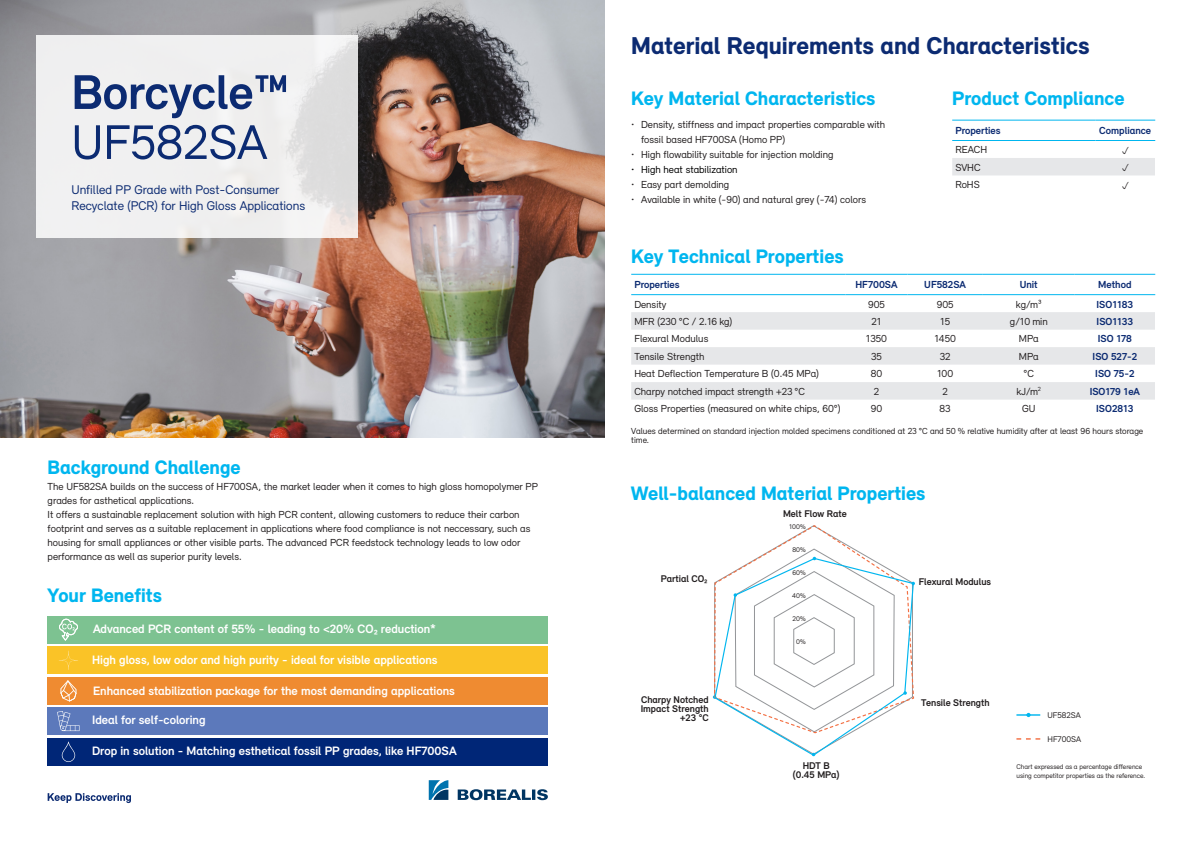
<style>
.page{position:relative;width:1191px;height:842px;background:#fff}
.page>*{position:absolute;margin:0;border:0;box-sizing:border-box;transform-origin:0 0}
.Titel_Headline_1{font:700 50px "Borealis Relevant";color:#0c2b72}
.Titel_Headline_1-2{font:50px "Borealis Relevant";color:#0c2b72}
.Headline_25_pt{font:900 25px "Borealis Relevant";color:#0c2b72}
.Subline_16pt{font:900 20px "Borealis Relevant";color:#00b6ef}
.Headline_25_pt-2{font:900 20px "Borealis Relevant";color:#00b6ef}
.Titel_Subline{font:13px/15.6px "Borealis Relevant";color:#0c2b72}
.t1{font:700 12.5px "Borealis Relevant";color:#fff}
.Aufzählung{font:10.5px/14px "Borealis Relevant";color:#231f20}
.t2{font:700 10.5px "Borealis Relevant";color:#0c2b72}
.t3{font:10.5px "Borealis Relevant";color:#000}
.Tabellen_Text{font:10.5px "Borealis Relevant";color:#231f20}
.Tabelle_Copy_linksbündig{font:700 10px/9px "Borealis Relevant";color:#231f20;text-align:right}
.Tabelle_Copy_linksbündig-2{font:9px/9px "Borealis Relevant";color:#231f20}
.Copy{font:8.5px "Borealis Relevant";color:#231f20}
.Tabelle_Copy_linksbündig-3{font:7px/9px "Borealis Relevant";color:#231f20}
.Copy-2{font:7px "Borealis Relevant";color:#231f20}
</style>
<div class="page">
<div style="left:48px;top:738px;width:500px;height:28px;background:#002677"></div>
<img style="left:0;top:0;width:604px;height:437px">
<div style="left:36px;top:36px;width:321px;height:202px;background:linear-gradient(to right,#f3f4f4,#e8e7e7)"></div>
<svg style="left:48px;top:793px;width:83px;height:10px"></svg>
<svg style="left:429px;top:780px;width:119px;height:20px"></svg>
<svg style="left:631px;top:312px;width:524px;height:88px;fill:#e6e7e9"></svg>
<hr style="left:631px;top:274px;width:214px;height:1px;background:#00b6ef">
<hr style="left:845px;top:274px;width:62px;height:1px;background:#00b6ef">
<hr style="left:907px;top:274px;width:75px;height:1px;background:#00b6ef">
<hr style="left:982px;top:274px;width:92px;height:1px;background:#00b6ef">
<hr style="left:1074px;top:274px;width:81px;height:1px;background:#00b6ef">
<hr style="left:631px;top:294px;width:214px;height:1px;background:#00b6ef">
<hr style="left:845px;top:294px;width:62px;height:1px;background:#00b6ef">
<hr style="left:907px;top:294px;width:75px;height:1px;background:#00b6ef">
<hr style="left:982px;top:294px;width:92px;height:1px;background:#00b6ef">
<hr style="left:1074px;top:294px;width:81px;height:1px;background:#00b6ef">
<hr style="left:1016px;top:714px;width:24px;height:2px;background:#00b6ef">
<svg style="left:1016px;top:738px;width:24px;height:2px"></svg>
<div style="left:48px;top:616px;width:500px;height:28px;background:#7dc291"></div>
<svg style="left:59px;top:618px;width:19px;height:22px"></svg>
<div style="left:48px;top:646px;width:500px;height:28px;background:#fac327"></div>
<svg style="left:62px;top:741px;width:13px;height:21px"></svg>
<div style="left:48px;top:677px;width:500px;height:28px;background:#ef8b31"></div>
<svg style="left:61px;top:680px;width:15px;height:21px"></svg>
<div style="left:48px;top:707px;width:500px;height:28px;background:#5c79bb"></div>
<hr style="left:952px;top:120px;width:143px;height:1px;background:#00b6ef">
<hr style="left:1095px;top:120px;width:60px;height:1px;background:#00b6ef">
<hr style="left:952px;top:140px;width:143px;height:1px;background:#00b6ef">
<hr style="left:1095px;top:140px;width:60px;height:1px;background:#00b6ef">
<svg style="left:713px;top:526px;width:202px;height:230px"></svg>
<svg style="left:57px;top:711px;width:22px;height:20px"></svg>
<svg style="left:59px;top:651px;width:19px;height:19px"></svg>
<div style="left:952px;top:158px;width:203px;height:17px;background:#e6e7e9"></div>
<p class="Titel_Headline_1" style="left:71px;top:62px;width:218px">Borcycle™</p>
<p class="Titel_Headline_1-2" style="left:71px;top:113px;width:197px">UF582SA</p>
<p class="Titel_Subline" style="left:71px;top:182px;width:235px">Unfilled PP Grade with Post-Consumer<br>Recyclate (PCR) for High Gloss Applications</p>
<p class="Headline_25_pt-2" style="left:48px;top:455px;width:194px">Background Challenge</p>
<p class="Aufzählung" style="left:48px;top:479px;width:492px">The UF582SA builds on the success of HF700SA, the market leader when it comes to high gloss homopolymer PP grades for asthetical applications.</p>
<p class="Aufzählung" style="left:48px;top:507px;width:484px">It offers a sustainable replacement solution with high PCR content, allowing customers to reduce their carbon footprint and serves as a suitable replacement in applications where food compliance is not neccessary, such as housing for small appliances or other visible parts. The advanced PCR feedstock technology leads to low odor performance as well as superior purity levels.</p>
<p class="Headline_25_pt-2" style="left:48px;top:583px;width:116px">Your Benefits</p>
<p class="t1" style="left:93px;top:621px;width:345px">Advanced PCR content of 55% - leading to &lt;20% CO2 reduction*</p>
<p class="t1" style="left:92px;top:652px;width:347px">High gloss, low odor and high purity - ideal for visible applications</p>
<p class="t1" style="left:93px;top:683px;width:363px">Enhanced stabilization package for the most demanding applications</p>
<p class="t1" style="left:92px;top:713px;width:115px">Ideal for self-coloring</p>
<p class="t1" style="left:92px;top:743px;width:366px">Drop in solution - Matching esthetical fossil PP grades, like HF700SA</p>
<p class="Headline_25_pt" style="left:631px;top:31px;width:460px">Material Requirements and Characteristics</p>
<p class="Subline_16pt" style="left:631px;top:86px;width:246px">Key Material Characteristics</p>
<p class="Aufzählung" style="left:641px;top:117px;width:246px;line-height:15px;text-indent:-10px">• Density, stiffness and impact properties comparable with fossil based HF700SA (Homo PP)</p>
<p class="Aufzählung" style="left:631px;top:147px;width:204px">• High flowability suitable for injection molding</p>
<p class="t3" style="left:631px;top:163px;width:108px">• High heat stabilization</p>
<p class="Aufzählung" style="left:631px;top:177px;width:100px">• Easy part demolding</p>
<p class="Aufzählung" style="left:631px;top:192px;width:236px">• Available in white (-90) and natural grey (-74) colors</p>
<p class="Subline_16pt" style="left:631px;top:244px;width:214px">Key Technical Properties</p>
<p class="Subline_16pt" style="left:952px;top:86px;width:174px">Product Compliance</p>
<p class="t2" style="left:955px;top:124px;width:47px">Properties</p>
<p class="t2" style="left:1099px;top:124px;width:53px">Compliance</p>
<p class="Tabellen_Text" style="left:955px;top:144px;width:33px">REACH</p>
<p class="Tabellen_Text" style="left:955px;top:161px;width:27px">SVHC</p>
<p class="Tabellen_Text" style="left:955px;top:178px;width:26px">RoHS</p>
<p class="t2" style="left:634px;top:279px;width:47px">Properties</p>
<p class="t2" style="left:855px;top:279px;width:43px">HF700SA</p>
<p class="t2" style="left:924px;top:279px;width:43px">UF582SA</p>
<p class="t2" style="left:1019px;top:279px;width:20px">Unit</p>
<p class="t2" style="left:1098px;top:279px;width:35px">Method</p>
<p class="Aufzählung" style="left:634px;top:297px;width:34px">Density</p>
<p class="Aufzählung" style="left:868px;top:297px;width:18px">905</p>
<p class="Aufzählung" style="left:936px;top:297px;width:18px">905</p>
<p class="Aufzählung" style="left:1015px;top:297px;width:27px">kg/m³</p>
<p class="t2" style="left:1096px;top:298px;width:38px">ISO1183</p>
<p class="Aufzählung" style="left:634px;top:314px;width:99px">MFR (230 °C / 2.16 kg)</p>
<p class="Aufzählung" style="left:871px;top:314px;width:11px">21</p>
<p class="Aufzählung" style="left:940px;top:314px;width:11px">15</p>
<p class="Aufzählung" style="left:1009px;top:314px;width:39px">g/10 min</p>
<p class="t2" style="left:1096px;top:315px;width:38px">ISO1133</p>
<p class="Aufzählung" style="left:634px;top:332px;width:75px">Flexural Modulus</p>
<p class="Aufzählung" style="left:866px;top:332px;width:23px">1350</p>
<p class="Aufzählung" style="left:934px;top:332px;width:23px">1450</p>
<p class="Aufzählung" style="left:1018px;top:332px;width:21px">MPa</p>
<p class="t2" style="left:1097px;top:333px;width:35px">ISO 178</p>
<p class="Aufzählung" style="left:634px;top:349px;width:72px">Tensile Strength</p>
<p class="Aufzählung" style="left:871px;top:349px;width:12px">35</p>
<p class="Aufzählung" style="left:939px;top:349px;width:12px">32</p>
<p class="Aufzählung" style="left:1018px;top:349px;width:21px">MPa</p>
<p class="t2" style="left:1092px;top:350px;width:46px">ISO 527-2</p>
<p class="Aufzählung" style="left:634px;top:367px;width:186px">Heat Deflection Temperature B (0.45 MPa)</p>
<p class="Aufzählung" style="left:870px;top:367px;width:13px">80</p>
<p class="Aufzählung" style="left:937px;top:367px;width:18px">100</p>
<p class="Aufzählung" style="left:1023px;top:367px;width:12px">°C</p>
<p class="t2" style="left:1095px;top:368px;width:41px">ISO 75-2</p>
<p class="Aufzählung" style="left:634px;top:384px;width:172px">Charpy notched impact strength +23 °C</p>
<p class="Aufzählung" style="left:874px;top:384px;width:7px">2</p>
<p class="Aufzählung" style="left:942px;top:384px;width:7px">2</p>
<p class="Aufzählung" style="left:1016px;top:384px;width:26px">kJ/m<sup>2</sup></p>
<p class="t2" style="left:1089px;top:385px;width:52px">ISO179 1eA</p>
<p class="Aufzählung" style="left:634px;top:402px;width:207px">Gloss Properties (measured on white chips, 60°)</p>
<p class="Aufzählung" style="left:870px;top:402px;width:13px">90</p>
<p class="Aufzählung" style="left:939px;top:402px;width:13px">83</p>
<p class="Aufzählung" style="left:1022px;top:402px;width:15px">GU</p>
<p class="t2" style="left:1096px;top:402px;width:39px">ISO2813</p>
<p class="Tabelle_Copy_linksbündig-2" style="left:631px;top:427px;width:513px">Values determined on standard injection molded specimens conditioned at 23 °C and 50 % relative humidity after at least 96 hours storage time.</p>
<p class="Subline_16pt" style="left:631px;top:481px;width:296px">Well-balanced Material Properties</p>
<p class="Tabelle_Copy_linksbündig" style="left:783px;top:509px;width:65px">Melt Flow Rate</p>
<p class="Copy-2" style="left:789px;top:522px;width:18px">100%</p>
<p class="Copy-2" style="left:792px;top:545px;width:15px">80%</p>
<p class="Copy-2" style="left:792px;top:568px;width:15px">60%</p>
<p class="Copy-2" style="left:792px;top:591px;width:15px">40%</p>
<p class="Copy-2" style="left:792px;top:614px;width:15px">20%</p>
<p class="Copy-2" style="left:796px;top:637px;width:11px">0%</p>
<p class="Tabelle_Copy_linksbündig" style="left:661px;top:574px;width:48px">Partial CO2</p>
<p class="Tabelle_Copy_linksbündig" style="left:919px;top:577px;width:74px">Flexural Modulus</p>
<p class="Tabelle_Copy_linksbündig" style="left:640px;top:695px;width:69px">Charpy Notched<br>Impact Strength +23 °C</p>
<p class="Tabelle_Copy_linksbündig" style="left:802px;top:761px;width:28px">HDT B</p>
<p class="Tabelle_Copy_linksbündig" style="left:792px;top:770px;width:48px">(0.45 MPa)</p>
<p class="Tabelle_Copy_linksbündig" style="left:921px;top:698px;width:70px">Tensile Strength</p>
<p class="Copy" style="left:1047px;top:710px;width:35px">UF582SA</p>
<p class="Copy" style="left:1047px;top:734px;width:35px">HF700SA</p>
<p class="Tabelle_Copy_linksbündig-3" style="left:1016px;top:761px;width:130px">Chart expressed as a percentage difference using competitor properties as the reference.</p>
</div>
